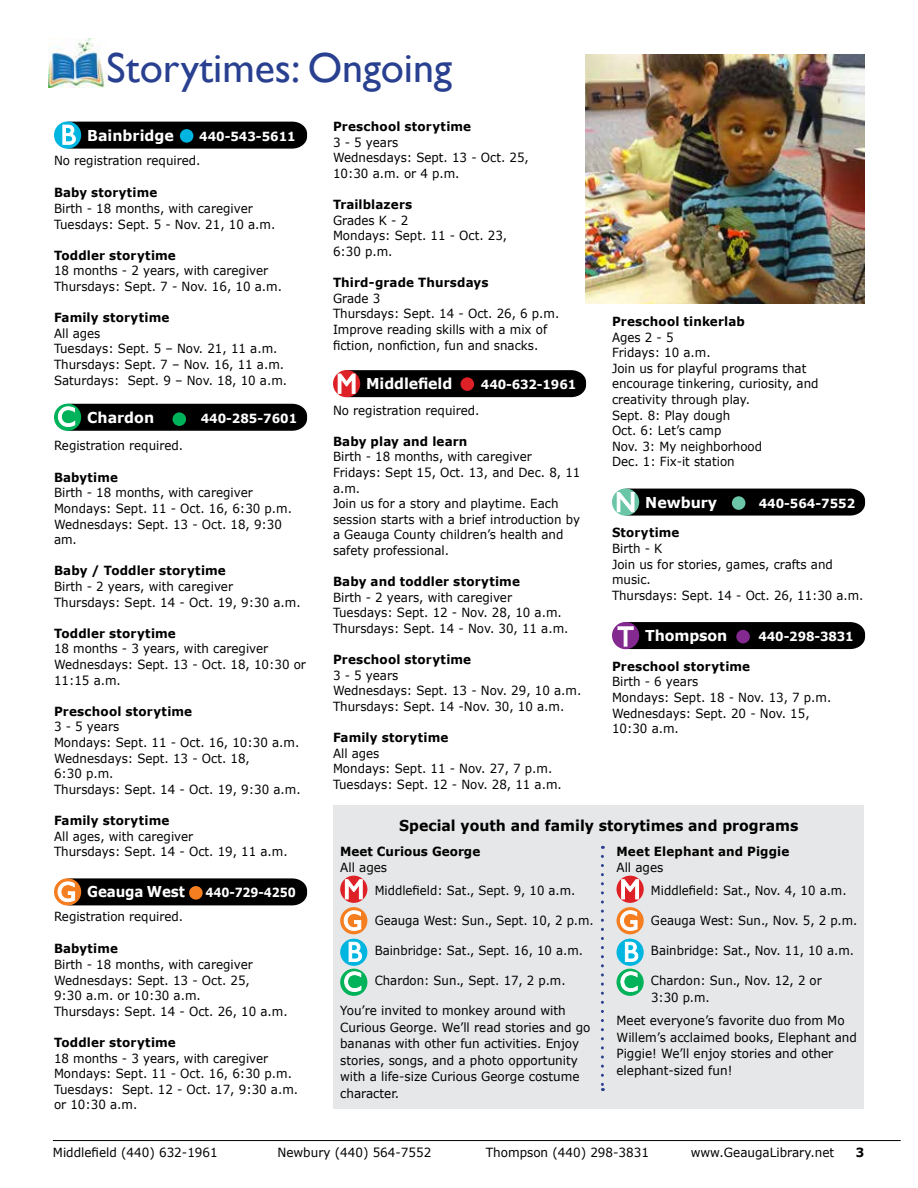
<style>
.page{position:relative;width:918px;height:1188px;background:#fff}
.page>*{position:absolute;margin:0;border:0;box-sizing:border-box;transform-origin:0 0}
.t1{font:42px "Gill Sans";color:#294090}
.t2{font:700 15px "Verdana";letter-spacing:-.01em;color:#fff;scale:.95 1}
.t3{font:700 15px "Verdana";color:#000;scale:.94 1}
.t4{font:700 15px "Verdana";letter-spacing:-.01em;color:#fff;scale:.9 1}
.t5{font:12.6px/15.6px "Verdana";color:#000;scale:.94 1}
.t6{font:12.6px/16.5px "Verdana";color:#000;scale:.95 1}
.t7{font:700 12.6px "Verdana";letter-spacing:.01em;color:#000;scale:.95 1}
.t8{font:12.6px/16.5px "Verdana";color:#000;scale:.93 1}
.t9{font:700 12.6px "Verdana";letter-spacing:-.005em;color:#fff;scale:.95 1}
.t10{font:700 12.6px "Verdana";letter-spacing:.01em;color:#000;scale:.94 1}
.t11{font:700 12.6px "Verdana";letter-spacing:-.005em;color:#fff;scale:.9 1}
</style>
<div class="page">
<hr style="left:53px;top:1140px;width:848px;height:1px;background:#000">
<div style="left:333px;top:806px;width:531px;height:303px;background:#e6e7e8"></div>
<img style="left:49px;top:39px;width:58px;height:49px">
<svg style="left:54px;top:121px;width:27px;height:28px"></svg>
<svg style="left:56px;top:122px;width:251px;height:27px;background:#0e1c1f"></svg>
<svg style="left:54px;top:404px;width:27px;height:27px"></svg>
<svg style="left:56px;top:404px;width:251px;height:27px;background:#0c1a13"></svg>
<svg style="left:54px;top:878px;width:27px;height:28px"></svg>
<svg style="left:56px;top:878px;width:251px;height:27px;background:#211811"></svg>
<svg style="left:333px;top:370px;width:27px;height:27px"></svg>
<svg style="left:335px;top:370px;width:251px;height:27px;background:#1d1010"></svg>
<svg style="left:612px;top:488px;width:27px;height:28px"></svg>
<svg style="left:614px;top:489px;width:251px;height:27px;background:#171e1c"></svg>
<svg style="left:612px;top:622px;width:27px;height:27px"></svg>
<svg style="left:614px;top:622px;width:251px;height:27px;background:#140d15"></svg>
<img style="left:585px;top:54px;width:279px;height:249px">
<svg style="left:340px;top:876px;width:27px;height:27px"></svg>
<svg style="left:345px;top:879px;width:18px;height:20px"></svg>
<svg style="left:340px;top:907px;width:27px;height:27px"></svg>
<svg style="left:344px;top:910px;width:17px;height:21px"></svg>
<svg style="left:340px;top:939px;width:27px;height:27px"></svg>
<svg style="left:349px;top:942px;width:13px;height:20px"></svg>
<svg style="left:340px;top:969px;width:27px;height:27px"></svg>
<svg style="left:344px;top:971px;width:17px;height:21px"></svg>
<div style="left:617px;top:876px;width:27px;height:27px;background:#de2027;border-radius:50%"></div>
<svg style="left:621px;top:879px;width:18px;height:20px"></svg>
<svg style="left:617px;top:907px;width:27px;height:27px"></svg>
<svg style="left:620px;top:910px;width:17px;height:21px"></svg>
<svg style="left:617px;top:939px;width:27px;height:27px"></svg>
<svg style="left:625px;top:942px;width:13px;height:20px"></svg>
<div style="left:617px;top:969px;width:27px;height:27px;background:#00b259;border-radius:50%"></div>
<svg style="left:621px;top:971px;width:17px;height:21px"></svg>
<svg style="left:601px;top:856px;width:3px;height:235px"></svg>
<h1 class="t1" style="left:106px;top:44px;width:347px">Storytimes: Ongoing</h1>
<p class="t2" style="left:87px;top:125px;width:93px">Bainbridge</p>
<p class="t9" style="left:199px;top:127px;width:103px">440-543-5611</p>
<p class="t5" style="left:54px;top:153px;width:157px">No registration required.</p>
<p class="t10" style="left:54px;top:184px;width:111px">Baby storytime</p>
<p class="t5" style="left:54px;top:200px;width:237px">Birth - 18 months, with caregiver<br>Tuesdays: Sept. 5 - Nov. 21, 10 a.m.</p>
<p class="t7" style="left:54px;top:246px;width:130px">Toddler storytime</p>
<p class="t5" style="left:54px;top:263px;width:244px">18 months - 2 years, with caregiver<br>Thursdays: Sept. 7 - Nov. 16, 10 a.m.</p>
<p class="t7" style="left:54px;top:309px;width:123px">Family storytime</p>
<p class="t5" style="left:54px;top:325px;width:250px">All ages<br>Tuesdays: Sept. 5 – Nov. 21, 11 a.m.<br>Thursdays: Sept. 7 – Nov. 16, 11 a.m.<br>Saturdays: Sept. 9 – Nov. 18, 10 a.m.</p>
<p class="t7" style="left:333px;top:118px;width:147px">Preschool storytime</p>
<p class="t5" style="left:333px;top:134px;width:210px">3 - 5 years<br>Wednesdays: Sept. 13 - Oct. 25,<br>10:30 a.m. or 4 p.m.</p>
<p class="t7" style="left:333px;top:196px;width:85px">Trailblazers</p>
<p class="t5" style="left:333px;top:212px;width:187px">Grades K - 2<br>Mondays: Sept. 11 - Oct. 23,<br>6:30 p.m.</p>
<p class="t7" style="left:333px;top:274px;width:165px">Third-grade Thursdays</p>
<p class="t5" style="left:333px;top:290px;width:242px">Grade 3<br>Thursdays: Sept. 14 - Oct. 26, 6 p.m.<br>Improve reading skills with a mix of fiction, nonfiction, fun and snacks.</p>
<p class="t7" style="left:612px;top:313px;width:141px">Preschool tinkerlab</p>
<p class="t5" style="left:612px;top:329px;width:221px">Ages 2 - 5<br>Fridays: 10 a.m.<br>Join us for playful programs that encourage tinkering, curiosity, and creativity through play.<br>Sept. 8: Play dough<br>Oct. 6: Let’s camp<br>Nov. 3: My neighborhood<br>Dec. 1: Fix-it station</p>
<p class="t2" style="left:366px;top:373px;width:92px">Middlefield</p>
<p class="t9" style="left:481px;top:376px;width:102px">440-632-1961</p>
<p class="t5" style="left:333px;top:402px;width:157px">No registration required.</p>
<p class="t7" style="left:333px;top:432px;width:143px">Baby play and learn</p>
<p class="t5" style="left:333px;top:449px;width:265px">Birth - 18 months, with caregiver<br>Fridays: Sept 15, Oct. 13, and Dec. 8, 11 a.m.<br>Join us for a story and playtime. Each session starts with a brief introduction by a Geauga County children’s health and safety professional.</p>
<p class="t7" style="left:333px;top:573px;width:198px">Baby and toddler storytime</p>
<p class="t5" style="left:333px;top:589px;width:252px">Birth - 2 years, with caregiver<br>Tuesdays: Sept. 12 - Nov. 28, 10 a.m.<br>Thursdays: Sept. 14 - Nov. 30, 11 a.m.</p>
<p class="t7" style="left:333px;top:651px;width:147px">Preschool storytime</p>
<p class="t5" style="left:333px;top:667px;width:266px">3 - 5 years<br>Wednesdays: Sept. 13 - Nov. 29, 10 a.m.<br>Thursdays: Sept. 14 -Nov. 30, 10 a.m.</p>
<p class="t7" style="left:333px;top:729px;width:123px">Family storytime</p>
<p class="t5" style="left:333px;top:745px;width:245px">All ages<br>Mondays: Sept. 11 - Nov. 27, 7 p.m.<br>Tuesdays: Sept. 12 - Nov. 28, 11 a.m.</p>
<p class="t2" style="left:87px;top:407px;width:72px">Chardon</p>
<p class="t9" style="left:201px;top:409px;width:103px">440-285-7601</p>
<p class="t5" style="left:54px;top:437px;width:139px">Registration required.</p>
<p class="t10" style="left:54px;top:468px;width:70px">Babytime</p>
<p class="t5" style="left:54px;top:485px;width:255px">Birth - 18 months, with caregiver<br>Mondays: Sept. 11 - Oct. 16, 6:30 p.m.<br>Wednesdays: Sept. 13 - Oct. 18, 9:30 am.</p>
<p class="t7" style="left:54px;top:562px;width:182px">Baby / Toddler storytime</p>
<p class="t5" style="left:54px;top:578px;width:264px">Birth - 2 years, with caregiver<br>Thursdays: Sept. 14 - Oct. 19, 9:30 a.m.</p>
<p class="t7" style="left:54px;top:624px;width:130px">Toddler storytime</p>
<p class="t5" style="left:54px;top:641px;width:270px">18 months - 3 years, with caregiver<br>Wednesdays: Sept. 13 - Oct. 18, 10:30 or<br>11:15 a.m.</p>
<p class="t7" style="left:54px;top:702px;width:147px">Preschool storytime</p>
<p class="t5" style="left:54px;top:719px;width:264px">3 - 5 years<br>Mondays: Sept. 11 - Oct. 16, 10:30 a.m.<br>Wednesdays: Sept. 13 - Oct. 18,<br>6:30 p.m.<br>Thursdays: Sept. 14 - Oct. 19, 9:30 a.m.</p>
<p class="t7" style="left:54px;top:811px;width:123px">Family storytime</p>
<p class="t5" style="left:54px;top:828px;width:250px">All ages, with caregiver<br>Thursdays: Sept. 14 - Oct. 19, 11 a.m.</p>
<p class="t2" style="left:645px;top:492px;width:77px">Newbury</p>
<p class="t9" style="left:759px;top:494px;width:103px">440-564-7552</p>
<p class="t10" style="left:612px;top:524px;width:73px">Storytime</p>
<p class="t5" style="left:612px;top:541px;width:269px">Birth - K<br>Join us for stories, games, crafts and music.<br>Thursdays: Sept. 14 - Oct. 26, 11:30 a.m.</p>
<p class="t2" style="left:645px;top:625px;width:88px">Thompson</p>
<p class="t9" style="left:758px;top:627px;width:102px">440-298-3831</p>
<p class="t7" style="left:612px;top:657px;width:147px">Preschool storytime</p>
<p class="t5" style="left:612px;top:674px;width:235px">Birth - 6 years<br>Mondays: Sept. 18 - Nov. 13, 7 p.m.<br>Wednesdays: Sept. 20 - Nov. 15,<br>10:30 a.m.</p>
<p class="t3" style="left:399px;top:815px;width:426px">Special youth and family storytimes and programs</p>
<p class="t7" style="left:340px;top:842px;width:149px">Meet Curious George</p>
<p class="t6" style="left:375px;top:856px;width:213px;line-height:23.2px;text-indent:-34px">All ages<br>Middlefield: Sat., Sept. 9, 10 a.m.</p>
<p class="t8" style="left:375px;top:912px;width:237px">Geauga West: Sun., Sept. 10, 2 p.m.</p>
<p class="t8" style="left:375px;top:942px;width:226px">Bainbridge: Sat., Sept. 16, 10 a.m.</p>
<p class="t8" style="left:375px;top:972px;width:207px">Chardon: Sun., Sept. 17, 2 p.m.</p>
<p class="t6" style="left:340px;top:1002px;width:265px">You’re invited to monkey around with Curious George. We’ll read stories and go bananas with other fun activities. Enjoy stories, songs, and a photo opportunity with a life-size Curious George costume character.</p>
<p class="t7" style="left:617px;top:842px;width:183px">Meet Elephant and Piggie</p>
<p class="t6" style="left:651px;top:856px;width:207px;line-height:23.2px;text-indent:-34px">All ages<br>Middlefield: Sat., Nov. 4, 10 a.m.</p>
<p class="t8" style="left:651px;top:912px;width:224px">Geauga West: Sun., Nov. 5, 2 p.m.</p>
<p class="t8" style="left:651px;top:942px;width:220px">Bainbridge: Sat., Nov. 11, 10 a.m.</p>
<p class="t8" style="left:651px;top:972px;width:185px">Chardon: Sun., Nov. 12, 2 or<br>3:30 p.m.</p>
<p class="t6" style="left:617px;top:1012px;width:255px">Meet everyone’s favorite duo from Mo Willem’s acclaimed books, Elephant and Piggie! We’ll enjoy stories and other elephant-sized fun!</p>
<p class="t4" style="left:87px;top:881px;width:110px">Geauga West</p>
<p class="t11" style="left:206px;top:884px;width:102px">440-729-4250</p>
<p class="t5" style="left:54px;top:909px;width:139px">Registration required.</p>
<p class="t10" style="left:54px;top:940px;width:70px">Babytime</p>
<p class="t5" style="left:54px;top:956px;width:250px">Birth - 18 months, with caregiver<br>Wednesdays: Sept. 13 - Oct. 25,<br>9:30 a.m. or 10:30 a.m.<br>Thursdays: Sept. 14 - Oct. 26, 10 a.m.</p>
<p class="t7" style="left:54px;top:1033px;width:130px">Toddler storytime</p>
<p class="t5" style="left:54px;top:1050px;width:261px">18 months - 3 years, with caregiver<br>Mondays: Sept. 11 - Oct. 16, 6:30 p.m.<br>Tuesdays: Sept. 12 - Oct. 17, 9:30 a.m. or 10:30 a.m.</p>
<p class="t6" style="left:53px;top:1144px;width:175px">Middlefield (440) 632-1961</p>
<p class="t6" style="left:277px;top:1144px;width:164px">Newbury (440) 564-7552</p>
<p class="t6" style="left:486px;top:1144px;width:173px">Thompson (440) 298-3831</p>
<p class="t6" style="left:691px;top:1144px;width:153px">www.GeaugaLibrary.net</p>
<p class="t7" style="left:856px;top:1144px;width:10px">3</p>
</div>
